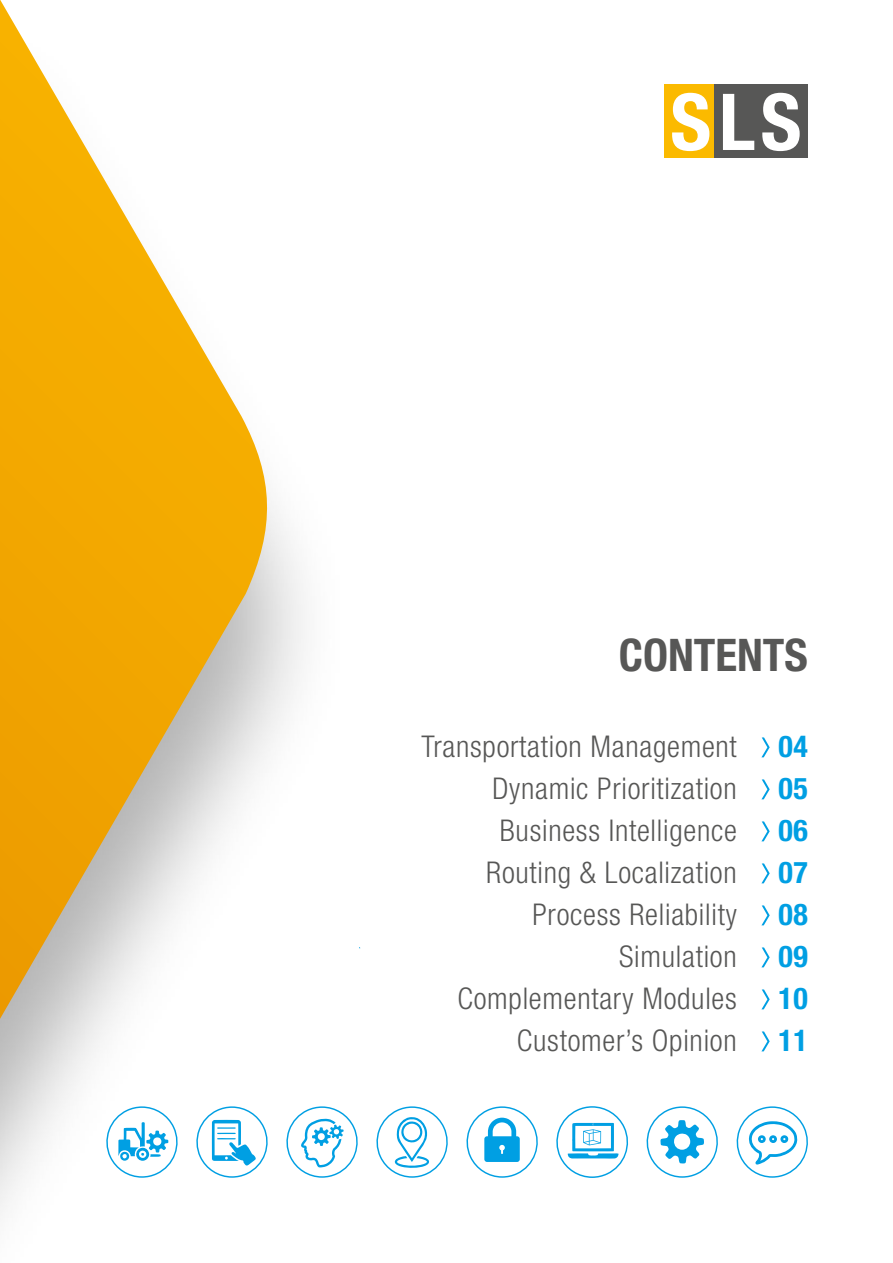
<style>
.page{position:relative;width:893px;height:1263px;background:#fff}
.page>*{position:absolute;margin:0;border:0;box-sizing:border-box;transform-origin:0 0}
.t1{font:700 condensed 45px "Helvetica Neue LT Std";color:#575756}
.t2{font:300 condensed 30px "Helvetica Neue LT Std";letter-spacing:.025em;color:#575756}
.t3{font:700 condensed 30px "Helvetica Neue LT Std";letter-spacing:.025em;color:#009fe3}
</style>
<div class="page">
<div style="left:0;top:20px;width:351px;height:1243px;background:#000;opacity:.3"></div>
<svg style="left:0;top:0;width:275px;height:1019px"></svg>
<svg style="left:761px;top:737px;width:9px;height:20px"></svg>
<svg style="left:761px;top:779px;width:9px;height:20px"></svg>
<svg style="left:761px;top:821px;width:9px;height:20px"></svg>
<svg style="left:761px;top:863px;width:9px;height:20px"></svg>
<svg style="left:761px;top:905px;width:9px;height:20px"></svg>
<svg style="left:761px;top:947px;width:9px;height:20px"></svg>
<svg style="left:761px;top:989px;width:9px;height:20px"></svg>
<svg style="left:761px;top:1031px;width:9px;height:20px"></svg>
<div style="left:664px;top:84px;width:55px;height:74px;background:#fbba00"></div>
<div style="left:714px;top:84px;width:94px;height:74px;background:#575756"></div>
<svg style="left:672px;top:93px;width:37px;height:58px"></svg>
<svg style="left:723px;top:94px;width:31px;height:56px"></svg>
<svg style="left:762px;top:93px;width:38px;height:58px"></svg>
<svg style="left:105px;top:1106px;width:78px;height:72px"></svg>
<svg style="left:195px;top:1106px;width:78px;height:72px"></svg>
<svg style="left:285px;top:1106px;width:73px;height:72px"></svg>
<svg style="left:376px;top:1106px;width:72px;height:72px"></svg>
<svg style="left:466px;top:1106px;width:72px;height:72px"></svg>
<svg style="left:646px;top:1106px;width:72px;height:72px"></svg>
<svg style="left:736px;top:1106px;width:72px;height:72px"></svg>
<svg style="left:556px;top:1106px;width:72px;height:72px"></svg>
<h1 class="t1" style="left:619px;top:628px;width:191px">CONTENTS</h1>
<p class="t2" style="left:422px;top:729px;width:317px">Transportation Management</p>
<p class="t3" style="left:778px;top:728px;width:31px">04</p>
<p class="t2" style="left:492px;top:771px;width:246px">Dynamic Prioritization</p>
<p class="t3" style="left:778px;top:770px;width:31px">05</p>
<p class="t2" style="left:500px;top:813px;width:238px">Business Intelligence</p>
<p class="t3" style="left:778px;top:812px;width:31px">06</p>
<p class="t2" style="left:486px;top:855px;width:252px">Routing &amp; Localization</p>
<p class="t3" style="left:778px;top:854px;width:31px">07</p>
<p class="t2" style="left:532px;top:897px;width:206px">Process Reliability</p>
<p class="t3" style="left:778px;top:896px;width:31px">08</p>
<p class="t2" style="left:619px;top:939px;width:119px">Simulation</p>
<p class="t3" style="left:778px;top:938px;width:31px">09</p>
<p class="t2" style="left:457px;top:981px;width:281px">Complementary Modules</p>
<p class="t3" style="left:778px;top:980px;width:31px">10</p>
<p class="t2" style="left:517px;top:1023px;width:221px">Customer’s Opinion</p>
<p class="t3" style="left:778px;top:1022px;width:31px">11</p>
</div>
